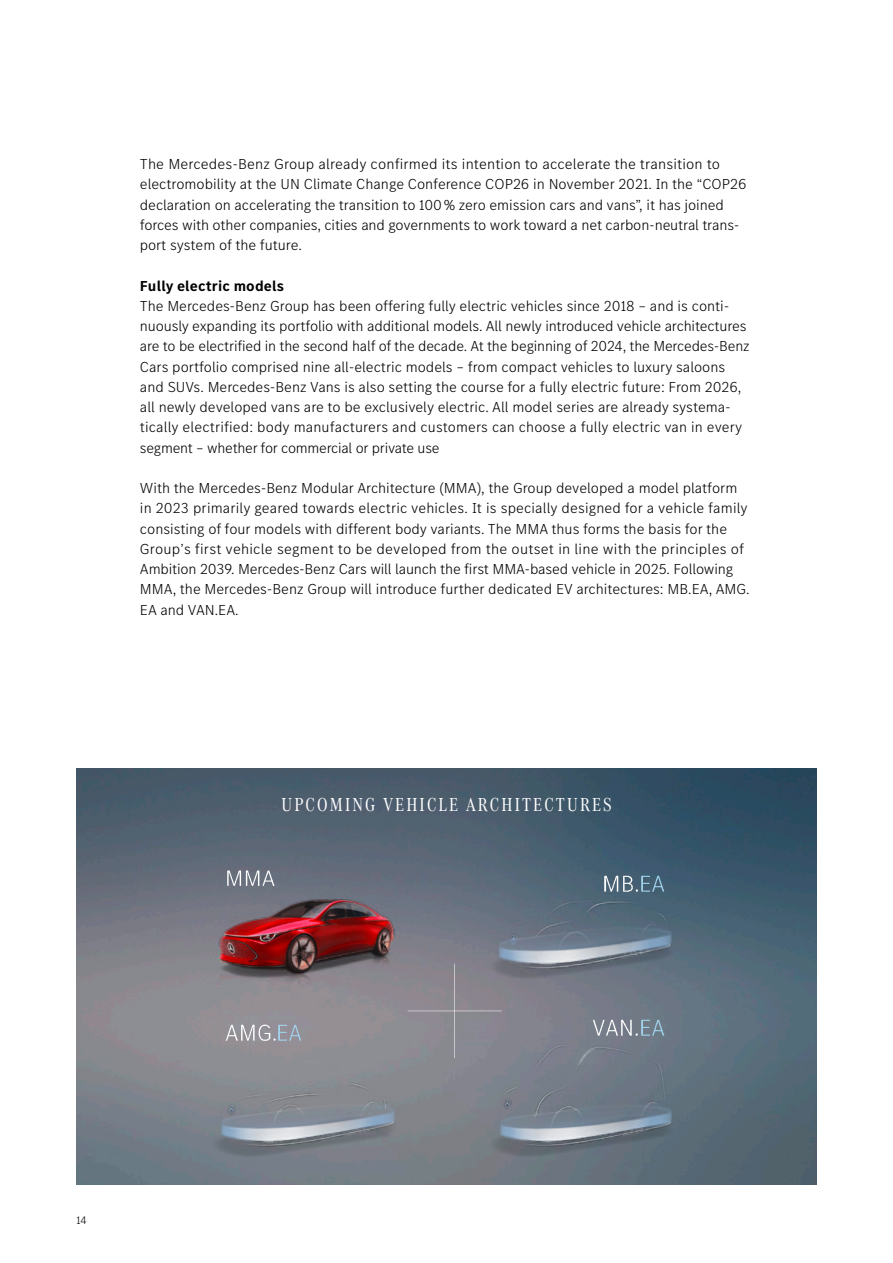
<style>
.page{position:relative;width:893px;height:1263px;background:#fff}
.page>*{position:absolute;margin:0;border:0;box-sizing:border-box;transform-origin:0 0}
.t1{font:19.35px "MB Corpo A Title Cond Office";letter-spacing:.115em;color:#fff}
.t2{font:300 15px/20.2px "MB Corpo S Text";color:#000}
.t3{font:700 15px "MB Corpo S Text";letter-spacing:.01em;color:#000}
.t4{font:300 11.25px "MB Corpo S Text";color:#000}
</style>
<div class="page">
<img style="left:77px;top:768px;width:739px;height:416px">
<img style="left:469px;top:932px;width:226px;height:53px">
<img style="left:469px;top:1109px;width:226px;height:54px">
<img style="left:191px;top:1109px;width:226px;height:54px">
<img style="left:496px;top:938px;width:183px;height:35px">
<img style="left:184px;top:877px;width:253px;height:161px">
<img style="left:498px;top:1082px;width:181px;height:71px">
<img style="left:220px;top:1087px;width:182px;height:68px">
<div style="left:211px;top:1038px;width:230px;height:49px;background:#8d8e93"></div>
<img style="left:226px;top:1018px;width:51px;height:29px">
<img style="left:277px;top:1018px;width:38px;height:29px">
<img style="left:226px;top:863px;width:65px;height:29px">
<img style="left:493px;top:889px;width:186px;height:49px">
<img style="left:603px;top:869px;width:36px;height:28px">
<img style="left:639px;top:869px;width:39px;height:28px">
<img style="left:493px;top:1033px;width:186px;height:49px">
<img style="left:593px;top:1013px;width:46px;height:28px">
<img style="left:639px;top:1013px;width:39px;height:28px">
<svg style="left:408px;top:964px;width:94px;height:94px;background:#8b8890"></svg>
<p class="t2" style="left:140px;top:153px;width:608px">The Mercedes-Benz Group already confirmed its intention to accelerate the transition to electromobility at the UN Climate Change Conference COP26 in November 2021. In the “COP26 declaration on accelerating the transition to 100 % zero emission cars and vans”, it has joined forces with other companies, cities and governments to work toward a net carbon-neutral trans&shy;port system of the future.</p>
<p class="t3" style="left:140px;top:276px;width:146px">Fully electric models</p>
<p class="t2" style="left:140px;top:295px;width:611px">The Mercedes-Benz Group has been offering fully electric vehicles since 2018 – and is conti&shy;nuously expanding its portfolio with additional models. All newly introduced vehicle architectures are to be electrified in the second half of the decade. At the beginning of 2024, the Mercedes-Benz Cars portfolio comprised nine all-electric models – from compact vehicles to luxury saloons and SUVs. Mercedes-Benz Vans is also setting the course for a fully electric future: From 2026, all newly developed vans are to be exclusively electric. All model series are already systema&shy;tically electrified: body manufacturers and customers can choose a fully electric van in every segment – whether for commercial or private use</p>
<p class="t2" style="left:140px;top:477px;width:611px">With the Mercedes-Benz Modular Architecture (MMA), the Group developed a model platform in 2023 primarily geared towards electric vehicles. It is specially designed for a vehicle family consisting of four models with different body variants. The MMA thus forms the basis for the Group’s first vehicle segment to be developed from the outset in line with the principles of Ambition 2039. Mercedes-Benz Cars will launch the first MMA-based vehicle in 2025. Following MMA, the Mercedes-Benz Group will introduce further dedicated EV architectures: MB.EA, AMG.<br>EA and VAN.EA.</p>
<p class="t1" style="left:281px;top:792px;width:332px">UPCOMING VEHICLE ARCHITECTURES</p>
<p class="t4" style="left:77px;top:1212px;width:12px">14</p>
</div>
